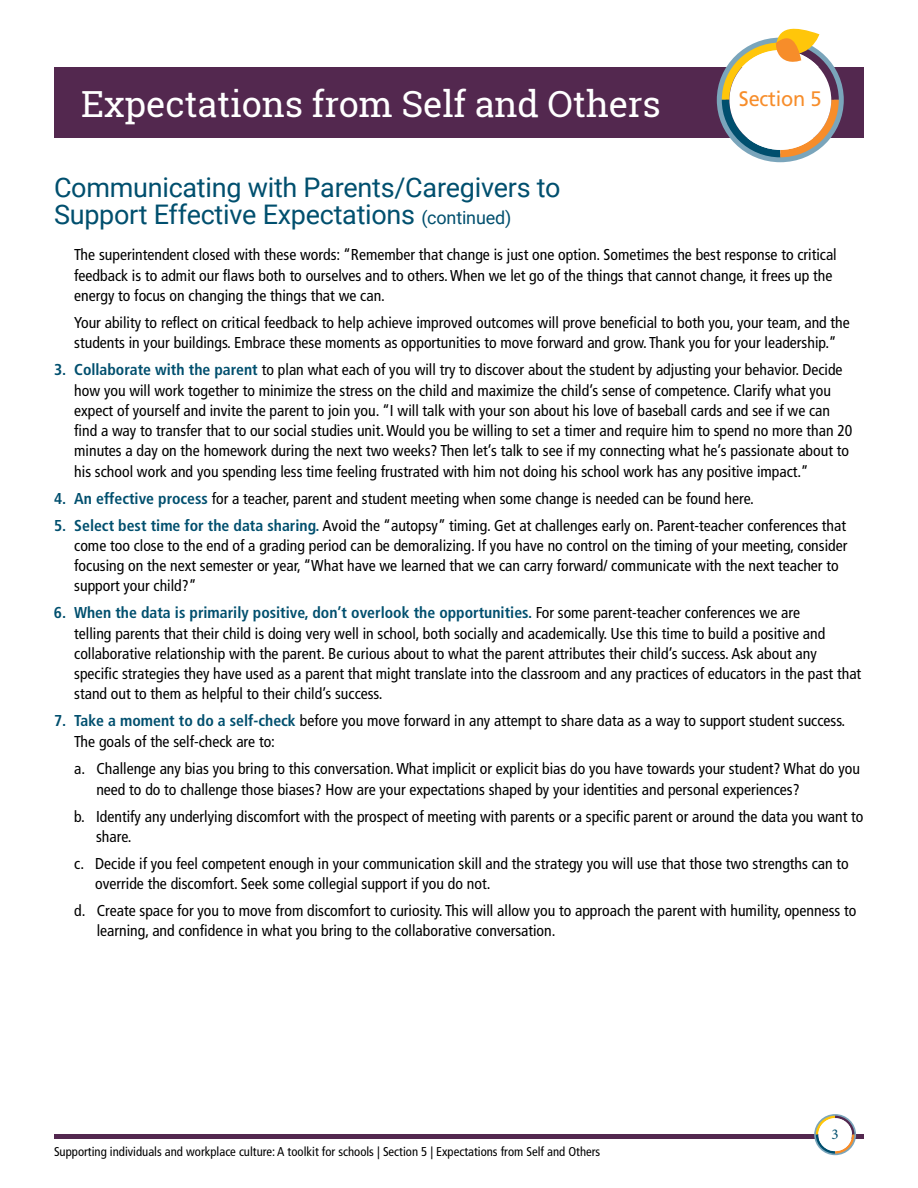
<style>
.page{position:relative;width:918px;height:1188px;background:#fff}
.page>*{position:absolute;margin:0;border:0;box-sizing:border-box;transform-origin:0 0}
.t1{font:36px "Roboto Slab";letter-spacing:-.005em;color:#fff}
.t2{font:27px/27px "Roboto";letter-spacing:-.01em;color:#004f6e}
.t3{font:21px "Frutiger LT Std";letter-spacing:-.01em;color:#f78d2a;scale:.95 1}
.t4{font:condensed 15.75px/20.2px "Frutiger LT Std";color:#000}
.t5{font:15px "Minion Pro";color:#004f6e}
.t6{font:condensed 12.75px "Frutiger LT Std";color:#000}
.s1{font-size:18px}
.s2{font-weight:700;color:#004f6e}
</style>
<div class="page">
<div style="left:54px;top:68px;width:810px;height:70px;background:#53284f"></div>
<hr style="left:54px;top:1134px;width:810px;height:4px;background:#53284f">
<svg style="left:814px;top:1114px;width:42px;height:41px"></svg>
<div style="left:818px;top:1118px;width:34px;height:33px;background:#fff;border-radius:50%"></div>
<svg style="left:717px;top:28px;width:127px;height:134px"></svg>
<h1 class="t1" style="left:81px;top:79px;width:581px">Expectations from Self and Others</h1>
<h3 class="t3" style="left:739px;top:79px;width:89px">Section 4</h3>
<h3 class="t3" style="left:739px;top:86px;width:89px">Section 5</h3>
<h2 class="t2" style="left:54px;top:173px;width:508px">Communicating with Parents/Caregivers to<br>Support Effective Expectations <span class="s1">(continued)</span></h2>
<p class="t4" style="left:74px;top:245px;width:764px">The superintendent closed with these words: “Remember that change is just one option. Sometimes the best response to critical feedback is to admit our flaws both to ourselves and to others. When we let go of the things that cannot change, it frees up the energy to focus on changing the things that we can.</p>
<p class="t4" style="left:74px;top:313px;width:777px">Your ability to reflect on critical feedback to help achieve improved outcomes will prove beneficial to both you, your team, and the students in your buildings. Embrace these moments as opportunities to move forward and grow. Thank you for your leadership.”</p>
<p class="t4" style="left:74px;top:360px;width:780px;text-indent:-20px"><span class="s2">3. Collaborate with the parent</span> to plan what each of you will try to discover about the student by adjusting your behavior. Decide how you will work together to minimize the stress on the child and maximize the child’s sense of competence. Clarify what you expect of yourself and invite the parent to join you. “I will talk with your son about his love of baseball cards and see if we can find a way to transfer that to our social studies unit. Would you be willing to set a timer and require him to spend no more than 20 minutes a day on the homework during the next two weeks? Then let’s talk to see if my connecting what he’s passionate about to his school work and you spending less time feeling frustrated with him not doing his school work has any positive impact.”</p>
<p class="t4" style="left:54px;top:488px;width:702px"><span class="s2">4. An effective process</span> for a teacher, parent and student meeting when some change is needed can be found here.</p>
<p class="t4" style="left:74px;top:515px;width:775px;text-indent:-20px"><span class="s2">5. Select best time for the data sharing.</span> Avoid the “autopsy” timing. Get at challenges early on. Parent-teacher conferences that come too close to the end of a grading period can be demoralizing. If you have no control on the timing of your meeting, consider focusing on the next semester or year, “What have we learned that we can carry forward/ communicate with the next teacher to support your child?”</p>
<p class="t4" style="left:74px;top:603px;width:789px;text-indent:-20px"><span class="s2">6. When the data is primarily positive, don’t overlook the opportunities.</span> For some parent-teacher conferences we are<br>telling parents that their child is doing very well in school, both socially and academically. Use this time to build a positive and collaborative relationship with the parent. Be curious about to what the parent attributes their child’s success. Ask about any specific strategies they have used as a parent that might translate into the classroom and any practices of educators in the past that stand out to them as helpful to their child’s success.</p>
<p class="t4" style="left:74px;top:711px;width:773px;text-indent:-20px"><span class="s2">7. Take a moment to do a self-check</span> before you move forward in any attempt to share data as a way to support student success.<br>The goals of the self-check are to:</p>
<p class="t4" style="left:96px;top:759px;width:765px;text-indent:-22px">a. Challenge any bias you bring to this conversation. What implicit or explicit bias do you have towards your student? What do you need to do to challenge those biases? How are your expectations shaped by your identities and personal experiences?</p>
<p class="t4" style="left:96px;top:806px;width:769px;text-indent:-22px">b. Identify any underlying discomfort with the prospect of meeting with parents or a specific parent or around the data you want to share.</p>
<p class="t4" style="left:95px;top:853px;width:755px;text-indent:-21px">c. Decide if you feel competent enough in your communication skill and the strategy you will use that those two strengths can to override the discomfort. Seek some collegial support if you do not.</p>
<p class="t4" style="left:97px;top:901px;width:761px;text-indent:-22px">d. Create space for you to move from discomfort to curiosity. This will allow you to approach the parent with humility, openness to learning, and confidence in what you bring to the collaborative conversation.</p>
<p class="t6" style="left:54px;top:1144px;width:548px">Supporting individuals and workplace culture: A toolkit for schools | Section 5 | Expectations from Self and Others</p>
<p class="t5" style="left:832px;top:1124px;width:9px">3</p>
</div>
